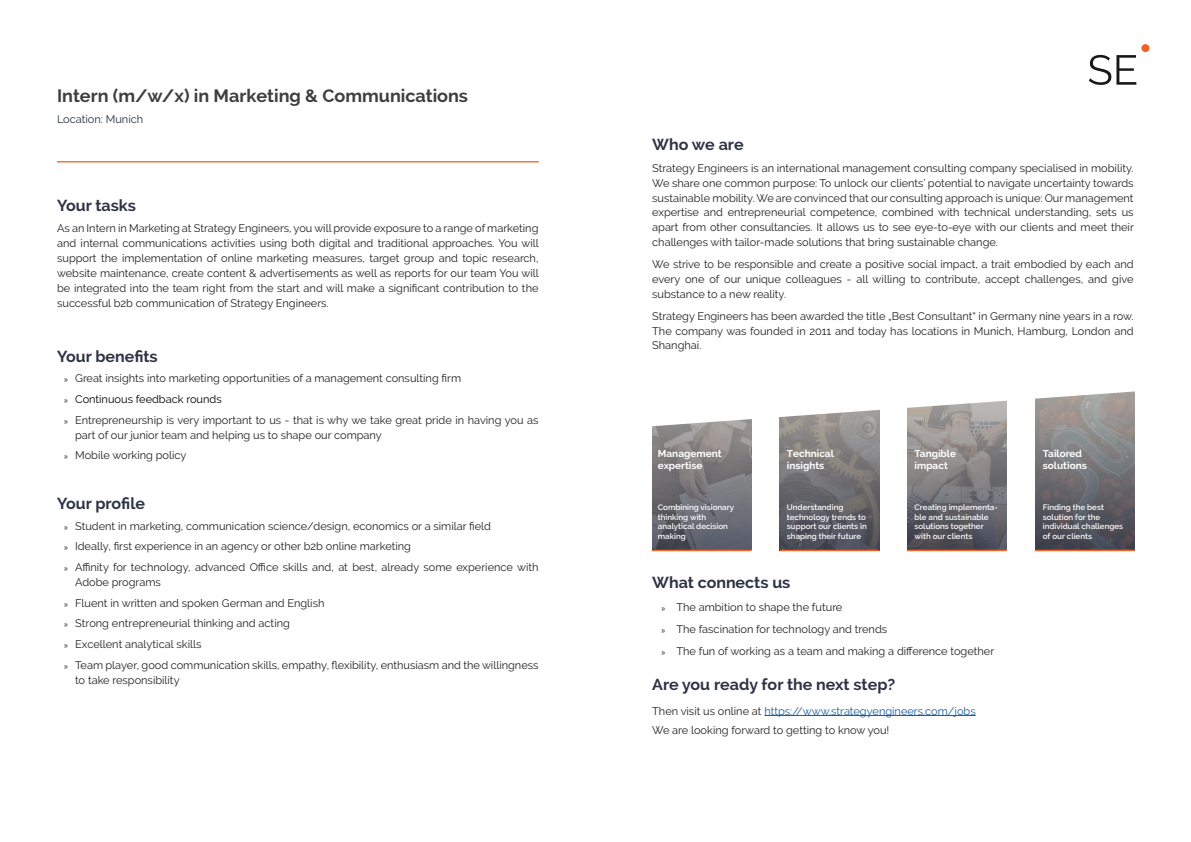
<style>
.page{position:relative;width:1191px;height:842px;background:#fff}
.page>*{position:absolute;margin:0;border:0;box-sizing:border-box;transform-origin:0 0}
.t1{font:700 18px "Raleway";color:#3e3e3f}
.t2{font:700 16px "Raleway";color:#2e3345}
.t3{font:11px/14.7px "Raleway";color:#231f20;text-align:justify}
.t4{font:11px "Raleway";color:#175d9e}
.t5{font:11px "Raleway";color:#000001}
.t6{font:11px "Raleway";color:#242f43}
.t7{font:700 10px/12px "Raleway";color:#fff}
.t8{font:600 8px/9.6px "Raleway";color:#fff}
.s1{font-family:"Arial";font-size:8px;color:#3e3e3f}
.s2{color:#231f20}
</style>
<div class="page">
<hr style="left:57px;top:161px;width:482px;height:1px;background:#f26428">
<svg style="left:1089px;top:55px;width:47px;height:30px"></svg>
<div style="left:1141px;top:44px;width:8px;height:8px;background:#f26227;border-radius:50%"></div>
<hr style="left:764px;top:715px;width:211px;height:1px;background:#175d9e">
<svg style="left:652px;top:427px;width:99px;height:123px;background:#757378"></svg>
<svg style="left:780px;top:427px;width:99px;height:123px;background:#6f6d71"></svg>
<svg style="left:907px;top:427px;width:99px;height:123px;background:#757376"></svg>
<svg style="left:1035px;top:427px;width:99px;height:123px;background:#69686e"></svg>
<svg style="left:652px;top:391px;width:483px;height:36px"></svg>
<hr style="left:652px;top:550px;width:99px;height:1px;background:#f26428">
<hr style="left:780px;top:550px;width:99px;height:1px;background:#f26428">
<hr style="left:907px;top:550px;width:99px;height:1px;background:#f26428">
<hr style="left:1035px;top:550px;width:99px;height:1px;background:#f26428">
<p class="t1" style="left:57px;top:85px;width:412px">Intern (m/w/x) in Marketing &amp; Communications</p>
<p class="t6" style="left:57px;top:113px;width:88px">Location: Munich</p>
<p class="t2" style="left:57px;top:196px;width:80px">Your tasks</p>
<p class="t3" style="left:57px;top:220px;width:483px;line-height:15px">As an Intern in Marketing at Strategy Engineers, you will provide exposure to a range of marketing and internal communications activities using both digital and traditional approaches. You will support the implementation of online marketing measures, target group and topic research, website maintenance, create content &amp; advertisements as well as reports for our team You will be integrated into the team right from the start and will make a significant contribution to the successful b2b communication of Strategy Engineers.</p>
<p class="t2" style="left:57px;top:347px;width:102px">Your benefits</p>
<p class="t3" style="left:64px;top:371px;width:399px"><span class="s1">»</span> Great insights into marketing opportunities of a management consulting firm</p>
<p class="t5" style="left:64px;top:393px;width:159px"><span class="s1">»</span> Continuous feedback rounds</p>
<p class="t3" style="left:75px;top:412px;width:465px;line-height:15px;text-indent:-11px"><span class="s1">»</span> Entrepreneurship is very important to us - that is why we take great pride in having you as part of our junior team and helping us to shape our company</p>
<p class="t3" style="left:64px;top:448px;width:124px"><span class="s1">»</span> Mobile working policy</p>
<p class="t2" style="left:57px;top:494px;width:89px">Your profile</p>
<p class="t3" style="left:64px;top:518px;width:429px"><span class="s1">»</span> Student in marketing, communication science/design, economics or a similar field</p>
<p class="t3" style="left:64px;top:539px;width:349px"><span class="s1">»</span> Ideally, first experience in an agency or other b2b online marketing</p>
<p class="t3" style="left:75px;top:559px;width:465px;line-height:15px;text-indent:-11px"><span class="s1">»</span> Affinity for technology, advanced Office skills and, at best, already some experience with<br>Adobe programs</p>
<p class="t3" style="left:64px;top:595px;width:262px"><span class="s1">»</span> Fluent in written and spoken German and English</p>
<p class="t3" style="left:64px;top:616px;width:228px"><span class="s1">»</span> Strong entrepreneurial thinking and acting</p>
<p class="t3" style="left:64px;top:637px;width:139px"><span class="s1">»</span> Excellent analytical skills</p>
<p class="t3" style="left:75px;top:657px;width:465px;line-height:15px;text-indent:-11px"><span class="s1">»</span> Team player, good communication skills, empathy, flexibility, enthusiasm and the willingness to take responsibility</p>
<p class="t2" style="left:652px;top:135px;width:93px">Who we are</p>
<p class="t3" style="left:652px;top:161px;width:483px">Strategy Engineers is an international management consulting company specialised in mobility.<br>We share one common purpose: To unlock our clients’ potential to navigate uncertainty towards sustainable mobility. We are convinced that our consulting approach is unique: Our management expertise and entrepreneurial competence, combined with technical understanding, sets us apart from other consultancies. It allows us to see eye-to-eye with our clients and meet their challenges with tailor-made solutions that bring sustainable change.</p>
<p class="t3" style="left:652px;top:257px;width:483px">We strive to be responsible and create a positive social impact, a trait embodied by each and every one of our unique colleagues - all willing to contribute, accept challenges, and give substance to a new reality.</p>
<p class="t3" style="left:652px;top:309px;width:483px">Strategy Engineers has been awarded the title „Best Consultant“ in Germany nine years in a row.<br>The company was founded in 2011 and today has locations in Munich, Hamburg, London and Shanghai.</p>
<p class="t7" style="left:658px;top:447px;width:65px">Management expertise</p>
<p class="t7" style="left:787px;top:447px;width:49px">Technical insights</p>
<p class="t7" style="left:914px;top:447px;width:43px">Tangible</p>
<p class="t7" style="left:914px;top:459px;width:35px">impact</p>
<p class="t8" style="left:658px;top:502px;width:78px">Combining visionary thinking with analytical decision making</p>
<p class="t8" style="left:787px;top:502px;width:58px">Understanding</p>
<p class="t8" style="left:787px;top:512px;width:80px">technology trends to</p>
<p class="t8" style="left:787px;top:522px;width:81px">support our clients in</p>
<p class="t8" style="left:787px;top:531px;width:76px">shaping their future</p>
<p class="t8" style="left:914px;top:502px;width:85px">Creating implementa&shy;ble and sustainable</p>
<p class="t8" style="left:914px;top:522px;width:71px">solutions together</p>
<p class="t8" style="left:914px;top:531px;width:59px">with our clients</p>
<p class="t2" style="left:652px;top:574px;width:140px">What connects us</p>
<p class="t3" style="left:661px;top:599px;width:183px"><span class="s1">»</span> The ambition to shape the future</p>
<p class="t3" style="left:661px;top:622px;width:228px"><span class="s1">»</span> The fascination for technology and trends</p>
<p class="t3" style="left:661px;top:644px;width:334px"><span class="s1">»</span> The fun of working as a team and making a difference together</p>
<p class="t2" style="left:652px;top:675px;width:244px">Are you ready for the next step?</p>
<p class="t4" style="left:652px;top:704px;width:325px"><span class="s2">Then visit us online at</span> https://www.strategyengineers.com/jobs</p>
<p class="t3" style="left:652px;top:723px;width:239px">We are looking forward to getting to know you!</p>
<p class="t7" style="left:1042px;top:447px;width:45px">Tailored solutions</p>
<p class="t8" style="left:1042px;top:502px;width:63px">Finding the best</p>
<p class="t8" style="left:1042px;top:512px;width:59px">solution for the</p>
<p class="t8" style="left:1042px;top:522px;width:82px">individual challenges</p>
<p class="t8" style="left:1042px;top:531px;width:51px">of our clients</p>
</div>
